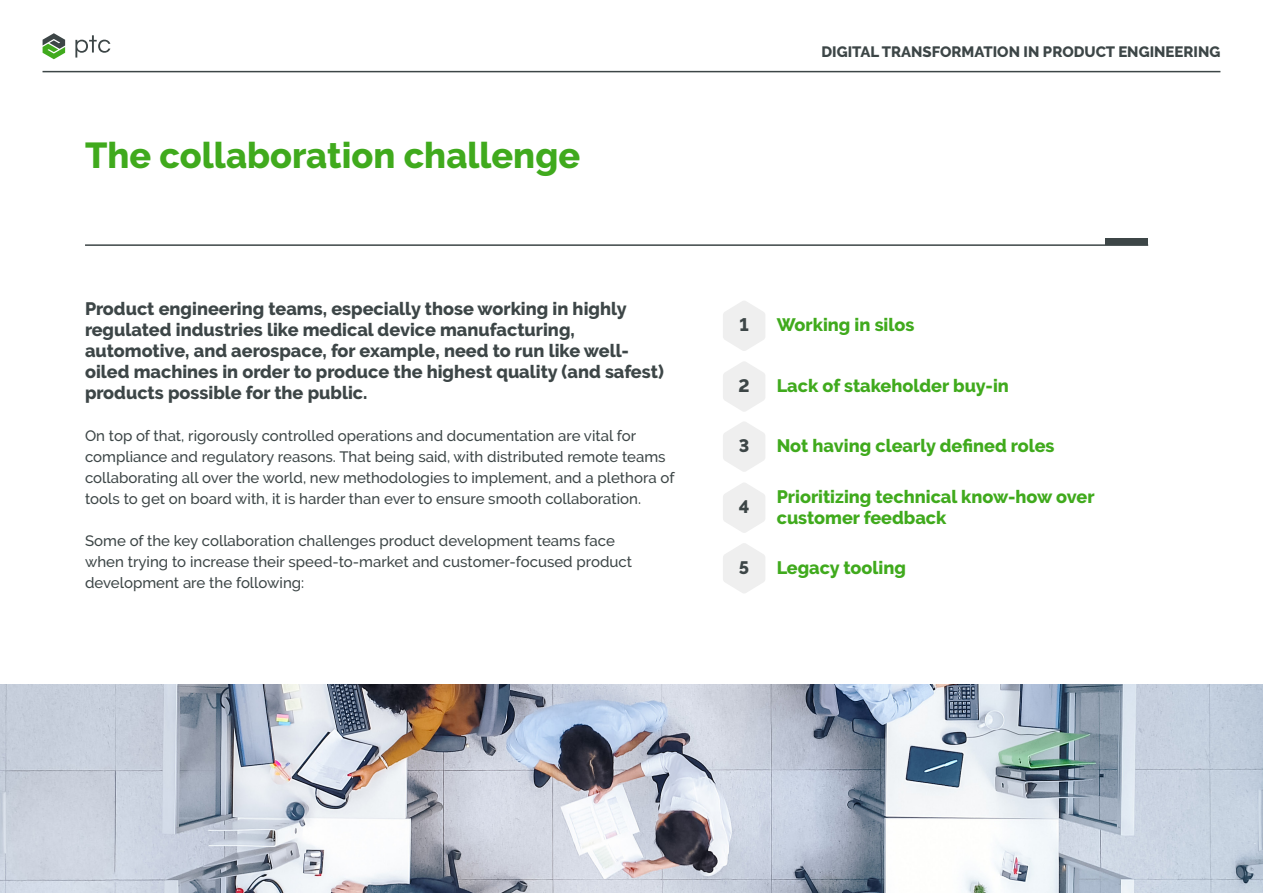
<style>
.page{position:relative;width:1263px;height:893px;background:#fff}
.page>*{position:absolute;margin:0;border:0;box-sizing:border-box;transform-origin:0 0}
.t1{font:800 36px "PTC Raleway";color:#40aa1d}
.t2{font:800 18px/21px "PTC Raleway";color:#3d4647}
.t3{font:800 18px/21px "PTC Raleway";color:#40aa1d}
.t4{font:500 15px/21px "PTC Raleway";color:#3d4647}
.t5{font:800 15px "PTC Raleway";color:#3d4647}
</style>
<div class="page">
<hr style="left:43px;top:71px;width:1177px;height:1px;background:#3d4647">
<svg style="left:43px;top:33px;width:22px;height:26px"></svg>
<svg style="left:75px;top:35px;width:35px;height:23px"></svg>
<div style="left:1106px;top:239px;width:42px;height:6px;background:#3d4647"></div>
<hr style="left:85px;top:244px;width:1063px;height:2px;background:#3d4647">
<svg style="left:723px;top:301px;width:42px;height:50px"></svg>
<svg style="left:723px;top:361px;width:42px;height:51px"></svg>
<svg style="left:723px;top:422px;width:42px;height:50px"></svg>
<svg style="left:723px;top:543px;width:42px;height:50px"></svg>
<svg style="left:723px;top:483px;width:42px;height:50px"></svg>
<img style="left:0;top:685px;width:1263px;height:208px">
<h1 class="t1" style="left:85px;top:135px;width:497px">The collaboration challenge</h1>
<p class="t2" style="left:85px;top:298px;width:580px">Product engineering teams, especially those working in highly regulated industries like medical device manufacturing, automotive, and aerospace, for example, need to run like well&shy;oiled machines in order to produce the highest quality (and safest) products possible for the public.</p>
<p class="t4" style="left:85px;top:425px;width:591px">On top of that, rigorously controlled operations and documentation are vital for compliance and regulatory reasons. That being said, with distributed remote teams collaborating all over the world, new methodologies to implement, and a plethora of tools to get on board with, it is harder than ever to ensure smooth collaboration.</p>
<p class="t4" style="left:85px;top:530px;width:549px">Some of the key collaboration challenges product development teams face when trying to increase their speed-to-market and customer-focused product development are the following:</p>
<p class="t5" style="left:821px;top:43px;width:400px">DIGITAL TRANSFORMATION IN PRODUCT ENGINEERING</p>
<p class="t2" style="left:739px;top:315px;width:11px">1</p>
<p class="t3" style="left:777px;top:315px;width:139px">Working in silos</p>
<p class="t2" style="left:739px;top:375px;width:13px">2</p>
<p class="t2" style="left:739px;top:436px;width:12px">3</p>
<p class="t2" style="left:739px;top:497px;width:12px">4</p>
<p class="t2" style="left:739px;top:558px;width:12px">5</p>
<p class="t3" style="left:777px;top:375px;width:234px">Lack of stakeholder buy-in</p>
<p class="t3" style="left:777px;top:435px;width:279px">Not having clearly defined roles</p>
<p class="t3" style="left:777px;top:486px;width:319px">Prioritizing technical know-how over customer feedback</p>
<p class="t3" style="left:777px;top:557px;width:131px">Legacy tooling</p>
</div>
